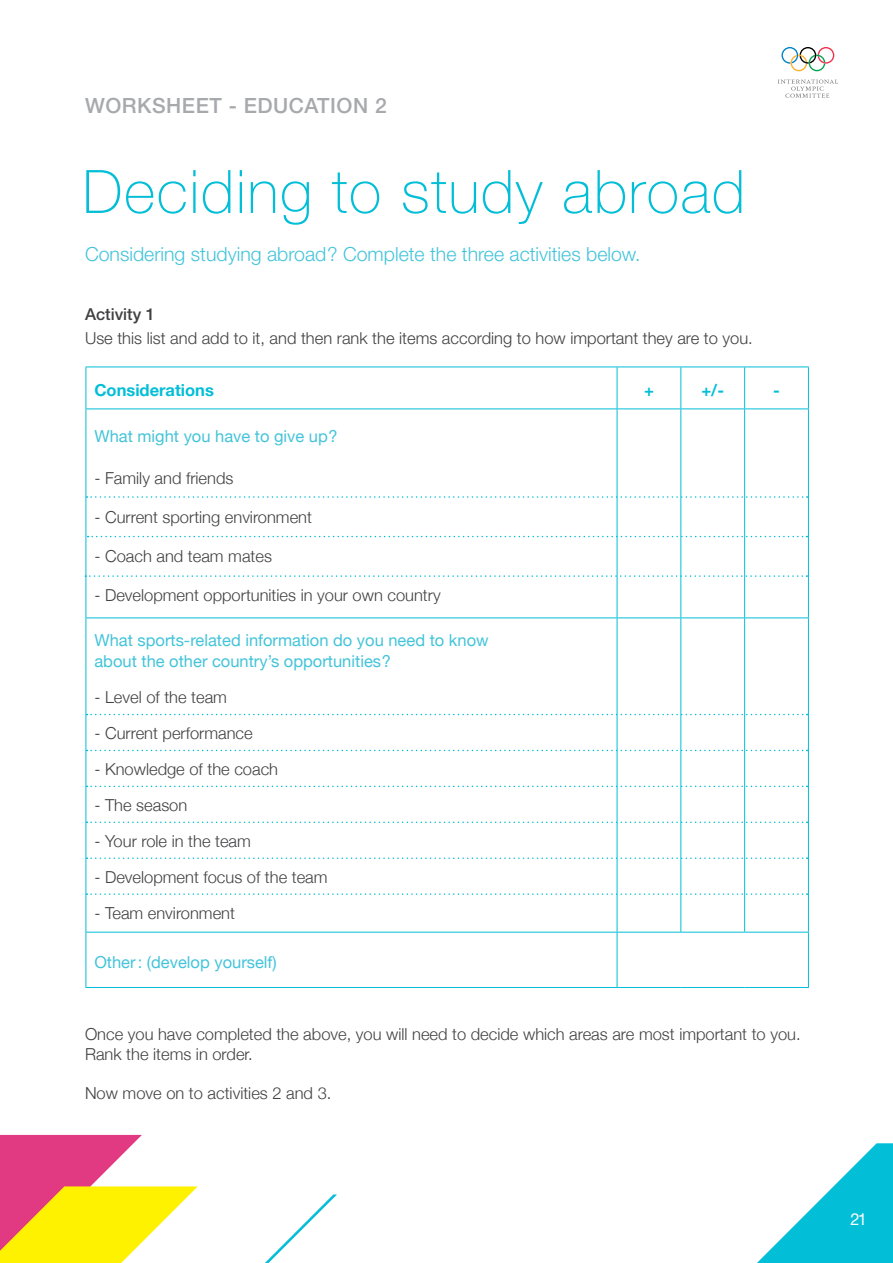
<style>
.page{position:relative;width:893px;height:1263px;background:#fff}
.page>*{position:absolute;margin:0;border:0;box-sizing:border-box;transform-origin:0 0}
.t1{font:100 60px "Helvetica Neue LT Std";letter-spacing:.025em;color:#03bed7}
.t2{font:500 21px "Helvetica Neue LT Std";letter-spacing:.025em;color:#a7a9ac}
.t3{font:300 19.5px "Helvetica Neue LT Std";color:#43c4da}
.t4{font:300 16.5px/19.8px "Helvetica Neue";color:#414042}
.t5{font:16.5px/21px "Helvetica Neue";color:#43c4da}
.t6{font:300 16.5px "Helvetica Neue LT Std";color:#414042}
.t7{font:700 16.5px "Helvetica Neue";color:#03bed7}
.t8{font:500 16.5px "Helvetica Neue LT Std";color:#414042}
.t9{font:16.5px "Helvetica Neue LT Std";color:#fff}
</style>
<div class="page">
<svg style="left:757px;top:1143px;width:136px;height:120px"></svg>
<hr style="left:86px;top:367px;width:531px;height:1px;background:#03bed7">
<hr style="left:86px;top:367px;width:1px;height:41px;background:#03bed7">
<hr style="left:86px;top:408px;width:531px;height:1px;background:#03bed7">
<hr style="left:86px;top:409px;width:1px;height:208px;background:#03bed7">
<hr style="left:86px;top:617px;width:531px;height:1px;background:#03bed7">
<hr style="left:86px;top:618px;width:1px;height:314px;background:#03bed7">
<hr style="left:86px;top:932px;width:531px;height:1px;background:#03bed7">
<hr style="left:86px;top:932px;width:1px;height:55px;background:#03bed7">
<hr style="left:86px;top:987px;width:531px;height:1px;background:#03bed7">
<hr style="left:617px;top:367px;width:64px;height:1px;background:#03bed7">
<hr style="left:617px;top:367px;width:1px;height:41px;background:#03bed7">
<hr style="left:681px;top:367px;width:64px;height:1px;background:#03bed7">
<hr style="left:680px;top:367px;width:1px;height:41px;background:#03bed7">
<hr style="left:745px;top:367px;width:64px;height:1px;background:#03bed7">
<hr style="left:744px;top:367px;width:1px;height:41px;background:#03bed7">
<hr style="left:808px;top:367px;width:1px;height:41px;background:#03bed7">
<hr style="left:617px;top:408px;width:64px;height:1px;background:#03bed7">
<hr style="left:617px;top:409px;width:1px;height:208px;background:#03bed7">
<hr style="left:681px;top:408px;width:64px;height:1px;background:#03bed7">
<hr style="left:680px;top:409px;width:1px;height:208px;background:#03bed7">
<hr style="left:745px;top:408px;width:64px;height:1px;background:#03bed7">
<hr style="left:744px;top:409px;width:1px;height:208px;background:#03bed7">
<hr style="left:808px;top:409px;width:1px;height:208px;background:#03bed7">
<hr style="left:617px;top:617px;width:64px;height:1px;background:#03bed7">
<hr style="left:617px;top:618px;width:1px;height:314px;background:#03bed7">
<hr style="left:681px;top:617px;width:64px;height:1px;background:#03bed7">
<hr style="left:680px;top:618px;width:1px;height:314px;background:#03bed7">
<hr style="left:745px;top:617px;width:64px;height:1px;background:#03bed7">
<hr style="left:744px;top:618px;width:1px;height:314px;background:#03bed7">
<hr style="left:808px;top:618px;width:1px;height:314px;background:#03bed7">
<hr style="left:617px;top:932px;width:64px;height:1px;background:#03bed7">
<hr style="left:617px;top:932px;width:1px;height:55px;background:#03bed7">
<hr style="left:681px;top:932px;width:64px;height:1px;background:#03bed7">
<hr style="left:745px;top:932px;width:64px;height:1px;background:#03bed7">
<hr style="left:808px;top:932px;width:1px;height:55px;background:#03bed7">
<hr style="left:617px;top:987px;width:64px;height:1px;background:#03bed7">
<hr style="left:681px;top:987px;width:64px;height:1px;background:#03bed7">
<hr style="left:745px;top:987px;width:64px;height:1px;background:#03bed7">
<svg style="left:0;top:1135px;width:337px;height:128px"></svg>
<svg style="left:87px;top:496px;width:721px;height:2px"></svg>
<svg style="left:87px;top:714px;width:721px;height:1px"></svg>
<svg style="left:87px;top:750px;width:721px;height:1px"></svg>
<svg style="left:87px;top:786px;width:721px;height:1px"></svg>
<svg style="left:87px;top:821px;width:721px;height:2px"></svg>
<svg style="left:87px;top:857px;width:721px;height:2px"></svg>
<svg style="left:87px;top:893px;width:721px;height:2px"></svg>
<svg style="left:88px;top:536px;width:719px;height:1px"></svg>
<svg style="left:85px;top:575px;width:722px;height:2px"></svg>
<svg style="left:781px;top:47px;width:53px;height:24px"></svg>
<svg style="left:778px;top:80px;width:60px;height:18px"></svg>
<p class="t2" style="left:85px;top:93px;width:303px">WORKSHEET - EDUCATION 2</p>
<h1 class="t1" style="left:83px;top:157px;width:664px">Deciding to study abroad</h1>
<p class="t3" style="left:85px;top:242px;width:557px">Considering studying abroad? Complete the three activities below.</p>
<p class="t8" style="left:85px;top:304px;width:72px">Activity 1</p>
<p class="t6" style="left:85px;top:328px;width:669px">Use this list and add to it, and then rank the items according to how important they are to you.</p>
<p class="t7" style="left:94px;top:377px;width:121px">Considerations</p>
<p class="t7" style="left:644px;top:377px;width:11px">+</p>
<p class="t7" style="left:701px;top:377px;width:24px">+/-</p>
<p class="t7" style="left:773px;top:377px;width:8px">-</p>
<p class="t5" style="left:94px;top:426px;width:245px">What might you have to give up?</p>
<p class="t4" style="left:94px;top:467px;width:141px">- Family and friends</p>
<p class="t4" style="left:94px;top:506px;width:219px">- Current sporting environment</p>
<p class="t4" style="left:94px;top:545px;width:179px">- Coach and team mates</p>
<p class="t4" style="left:94px;top:584px;width:348px">- Development opportunities in your own country</p>
<p class="t5" style="left:94px;top:631px;width:396px">What sports-related information do you need to know about the other country’s opportunities?</p>
<p class="t4" style="left:94px;top:686px;width:134px">- Level of the team</p>
<p class="t4" style="left:94px;top:722px;width:160px">- Current performance</p>
<p class="t4" style="left:94px;top:758px;width:185px">- Knowledge of the coach</p>
<p class="t4" style="left:94px;top:794px;width:94px">- The season</p>
<p class="t4" style="left:94px;top:830px;width:158px">- Your role in the team</p>
<p class="t4" style="left:94px;top:866px;width:235px">- Development focus of the team</p>
<p class="t4" style="left:94px;top:902px;width:142px">- Team environment</p>
<p class="t5" style="left:94px;top:952px;width:184px">Other: (develop yourself)</p>
<p class="t4" style="left:85px;top:1023px;width:717px">Once you have completed the above, you will need to decide which areas are most important to you.<br>Rank the items in order.</p>
<p class="t4" style="left:85px;top:1082px;width:248px">Now move on to activities 2 and 3.</p>
<p class="t9" style="left:850px;top:1209px;width:18px">21</p>
</div>
